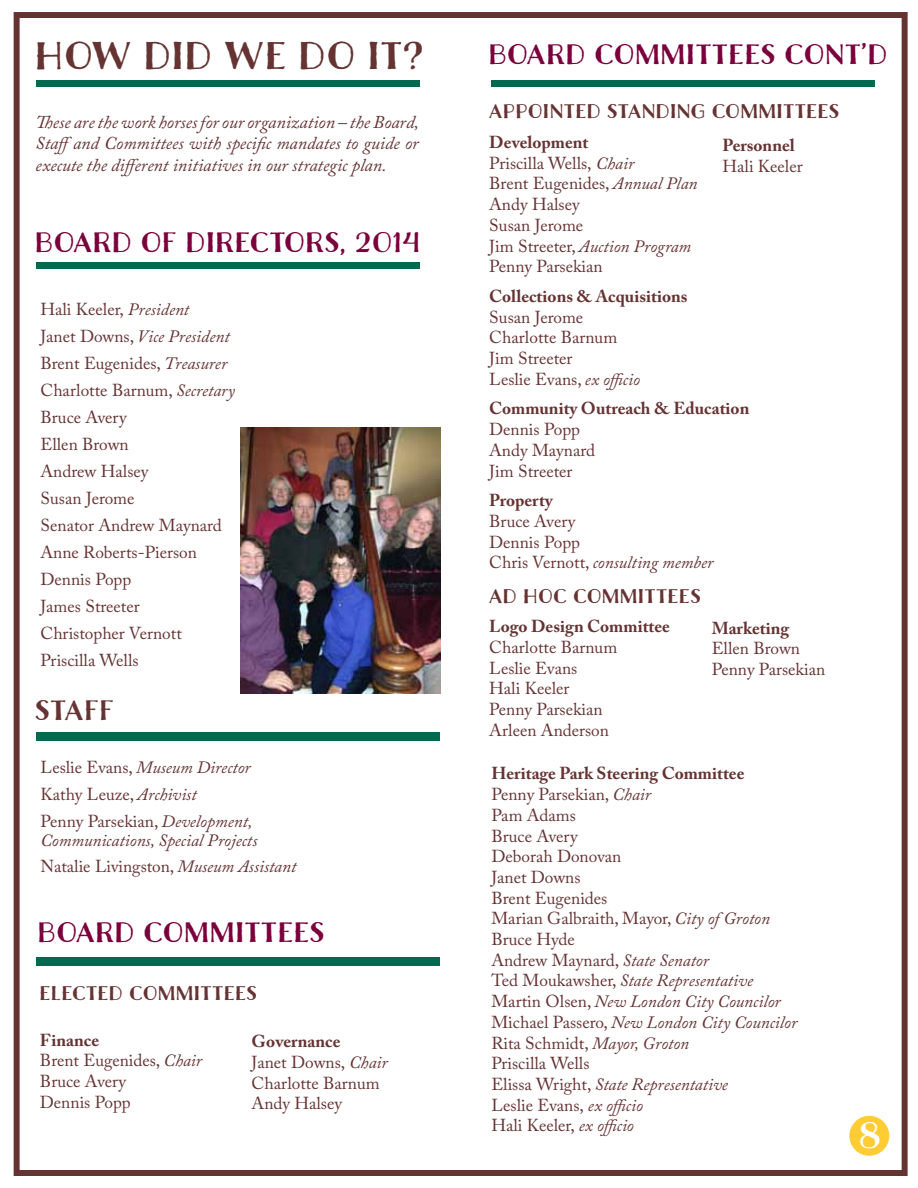
<style>
.page{position:relative;width:918px;height:1188px;background:#fff}
.page>*{position:absolute;margin:0;border:0;box-sizing:border-box;transform-origin:0 0}
.t1{font:40.95px "Charcuterie Contrast";letter-spacing:.05em;color:#633}
.t2{font:39px "Charcuterie Contrast";color:#fff}
.t3{font:29.85px "Charcuterie Contrast";letter-spacing:.05em;color:#7a003c}
.t4{font:29.85px "Charcuterie Contrast";color:#633}
.t5{font:21px "Charcuterie Contrast";letter-spacing:.05em;color:#633}
.t6{font:italic 18px/21.6px "Adobe Caslon Pro";color:#633;text-align:justify}
.t7{font:17.25px/20.7px "Adobe Caslon Pro";color:#633}
.t8{font:700 17.25px "Adobe Caslon Pro";color:#633}
.t9{font:italic 17.25px/25.5px "Adobe Caslon Pro";color:#633}
.s1{font-style:italic}
.s2{font-style:normal}
.s3{font-weight:700}
</style>
<div class="page">
<div style="left:14px;top:12px;width:894px;height:1164px;border:6px solid #633"></div>
<div style="left:850px;top:1116px;width:39px;height:39px;background:#fc3;border-radius:50%"></div>
<div style="left:849px;top:1116px;width:40px;height:40px;border:1px solid #fc3;border-radius:50%"></div>
<div style="left:36px;top:80px;width:384px;height:6px;background:#006a51"></div>
<div style="left:491px;top:80px;width:384px;height:6px;background:#006a51"></div>
<div style="left:36px;top:262px;width:384px;height:6px;background:#006a51"></div>
<div style="left:36px;top:732px;width:404px;height:9px;background:#006a51"></div>
<div style="left:36px;top:957px;width:404px;height:9px;background:#006a51"></div>
<img style="left:241px;top:428px;width:199px;height:266px">
<h1 class="t1" style="left:36px;top:32px;width:388px">HOW DID WE DO IT?</h1>
<p class="t6" style="left:36px;top:111px;width:385px">These are the work horses for our organization – the Board, Staffand Committees with specific mandates to guide or execute the different initiatives in our strategic plan.</p>
<h3 class="t3" style="left:36px;top:225px;width:58px">BOARD</h3>
<h3 class="t3" style="left:141px;top:225px;width:280px">OF DIRECTORS, 2014</h3>
<p class="t7" style="left:40px;top:296px;width:196px;line-height:27px">Hali Keeler, <span class="s1">President<br></span>Janet Downs, <span class="s1">Vice President<br></span>Brent Eugenides, <span class="s1">Treasurer<br></span>Charlotte Barnum, <span class="s1">Secretary<br></span>Bruce Avery<br>Ellen Brown<br>Andrew Halsey<br>Susan Jerome<br>Senator Andrew Maynard<br>Anne Roberts-Pierson<br>Dennis Popp<br>James Streeter<br>Christopher Vernott<br>Priscilla Wells</p>
<h3 class="t4" style="left:36px;top:693px;width:64px">STAFF</h3>
<p class="t7" style="left:40px;top:754px;width:213px;line-height:27px">Leslie Evans, <span class="s1">Museum Director<br></span>Kathy Leuze, <span class="s1">Archivist<br></span>Penny Parsekian, <span class="s1">Development,</span></p>
<p class="t9" style="left:40px;top:828px;width:257px">Communications, Special Projects<br><span class="s2">Natalie Livingston,</span> Museum Assistant</p>
<h3 class="t3" style="left:38px;top:915px;width:58px">BOARD</h3>
<h3 class="t3" style="left:144px;top:915px;width:61px">COMMI</h3>
<h3 class="t3" style="left:245px;top:915px;width:80px">TTEES</h3>
<p class="t5" style="left:40px;top:980px;width:133px">ELECTED COMMI</p>
<p class="t5" style="left:201px;top:980px;width:57px">TTEES</p>
<p class="t7" style="left:40px;top:1029px;width:164px"><span class="s3">Finance<br></span>Brent Eugenides, <span class="s1">Chair<br></span>Bruce Avery<br>Dennis Popp</p>
<p class="t7" style="left:252px;top:1031px;width:138px"><span class="s3">Governance<br></span>Janet Downs, <span class="s1">Chair<br></span>Charlotte Barnum<br>Andy Halsey</p>
<h3 class="t3" style="left:489px;top:37px;width:58px">BOARD</h3>
<h3 class="t3" style="left:595px;top:37px;width:61px">COMMI</h3>
<h3 class="t3" style="left:696px;top:37px;width:128px">TTEES CONT</h3>
<h3 class="t3" style="left:862px;top:37px;width:24px">’D</h3>
<p class="t5" style="left:489px;top:99px;width:266px">APPOINTED STANDI NG COMMI</p>
<p class="t5" style="left:783px;top:99px;width:57px">TTEES</p>
<p class="t7" style="left:489px;top:132px;width:210px"><span class="s3">Development<br></span>Priscilla Wells, <span class="s1">Chair<br></span>Brent Eugenides, <span class="s1">Annual Plan<br></span>Andy Halsey<br>Susan Jerome<br>Jim Streeter, <span class="s1">Auction Program<br></span>Penny Parsekian</p>
<p class="t8" style="left:489px;top:286px;width:200px">Collections &amp; Acquisitions</p>
<p class="t7" style="left:489px;top:306px;width:152px">Susan Jerome<br>Charlotte Barnum<br>Jim Streeter<br>Leslie Evans, <span class="s1">ex officio</span></p>
<p class="t8" style="left:489px;top:398px;width:262px">Community Outreach &amp; Education</p>
<p class="t7" style="left:489px;top:419px;width:107px">Dennis Popp<br>Andy Maynard<br>Jim Streeter</p>
<p class="t8" style="left:489px;top:490px;width:65px">Property</p>
<p class="t7" style="left:489px;top:511px;width:226px">Bruce Avery<br>Dennis Popp<br>Chris Vernott, <span class="s1">consulting member</span></p>
<p class="t5" style="left:489px;top:583px;width:128px">AD HOC COMMI</p>
<p class="t5" style="left:645px;top:583px;width:57px">TTEES</p>
<p class="t8" style="left:489px;top:616px;width:182px">Logo Design Committee</p>
<p class="t7" style="left:489px;top:637px;width:130px">Charlotte Barnum<br>Leslie Evans<br>Hali Keeler<br>Penny Parsekian<br>Arleen Anderson</p>
<p class="t8" style="left:723px;top:135px;width:74px">Personnel</p>
<p class="t7" style="left:723px;top:155px;width:82px">Hali Keeler</p>
<p class="t8" style="left:712px;top:618px;width:79px">Marketing</p>
<p class="t7" style="left:712px;top:638px;width:115px">Ellen Brown<br>Penny Parsekian</p>
<p class="t7" style="left:491px;top:763px;width:307px"><span class="s3">Heritage Park Steering Committee<br></span>Penny Parsekian, <span class="s1">Chair<br></span>Pam Adams<br>Bruce Avery<br>Deborah Donovan<br>Janet Downs<br>Brent Eugenides<br>Marian Galbraith, Mayor, <span class="s1">City of Groton<br></span>Bruce Hyde<br>Andrew Maynard, <span class="s1">State Senator<br></span>Ted Moukawsher, <span class="s1">State Representative<br></span>Martin Olsen, <span class="s1">New London City Councilor<br></span>Michael Passero, <span class="s1">New London City Councilor<br></span>Rita Schmidt, <span class="s1">Mayor, Groton<br></span>Priscilla Wells<br>Elissa Wright, <span class="s1">State Representative<br></span>Leslie Evans, <span class="s1">ex officio<br></span>Hali Keeler, <span class="s1">ex officio</span></p>
<h2 class="t2" style="left:860px;top:1113px;width:22px">8</h2>
</div>
